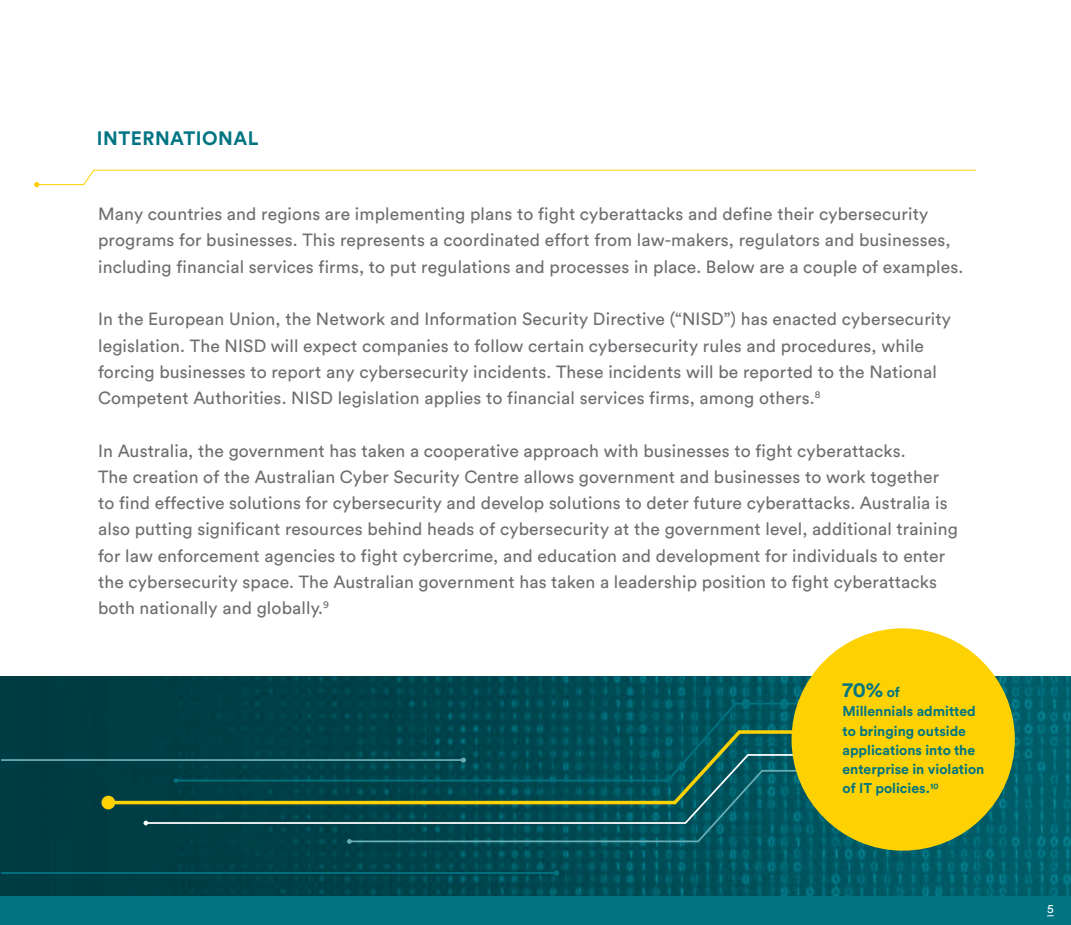
<style>
.page{position:relative;width:1071px;height:925px;background:#fff}
.page>*{position:absolute;margin:0;border:0;box-sizing:border-box;transform-origin:0 0}
.t1{font:700 21px "Circular Std";color:#007482}
.t2{font:700 19.25px "Circular Std";letter-spacing:.025em;color:#007482}
.t3{font:17.5px/26.2px "Circular Std";letter-spacing:.01em;color:#6d6e71}
.t4{font:700 14px/19.2px "Circular Std";color:#007482}
.t5{font:12.25px "Circular Std";color:#fff}
.s1{font-size:14px}
</style>
<div class="page">
<svg style="left:0;top:676px;width:1071px;height:220px;background:#004b54"></svg>
<svg style="left:34px;top:169px;width:942px;height:18px"></svg>
<div style="left:105px;top:728px;width:69px;height:77px;background:#003e45"></div>
<div style="left:102px;top:795px;width:13px;height:14px;background:#fed103;border-radius:50%"></div>
<svg style="left:174px;top:701px;width:625px;height:51px;background:#024b52"></svg>
<svg style="left:144px;top:752px;width:652px;height:72px;background:#105050"></svg>
<svg style="left:144px;top:820px;width:4px;height:5px"></svg>
<svg style="left:347px;top:768px;width:489px;height:75px;background:#115a5b"></svg>
<div style="left:792px;top:628px;width:223px;height:222px;background:#fed103;border-radius:50%"></div>
<hr style="left:1px;top:871px;width:556px;height:2px;background:#007482">
<svg style="left:554px;top:869px;width:5px;height:6px"></svg>
<hr style="left:1px;top:758px;width:463px;height:2px;background:#69adb5">
<svg style="left:461px;top:757px;width:5px;height:5px"></svg>
<div style="left:0;top:896px;width:1071px;height:28px;background:#007482"></div>
<p class="t2" style="left:97px;top:126px;width:163px">INTERNATIONAL</p>
<p class="t3" style="left:98px;top:200px;width:867px">Many countries and regions are implementing plans to fight cyberattacks and define their cybersecurity programs for businesses. This represents a coordinated effort from law-makers, regulators and businesses, including financial services firms, to put regulations and processes in place. Below are a couple of examples.</p>
<p class="t3" style="left:98px;top:305px;width:855px">In the European Union, the Network and Information Security Directive (“NISD”) has enacted cybersecurity legislation. The NISD will expect companies to follow certain cybersecurity rules and procedures, while forcing businesses to report any cybersecurity incidents. These incidents will be reported to the National Competent Authorities. NISD legislation applies to financial services firms, among others.<sup>8</sup></p>
<p class="t3" style="left:98px;top:437px;width:861px">In Australia, the government has taken a cooperative approach with businesses to fight cyberattacks.<br>The creation of the Australian Cyber Security Centre allows government and businesses to work together to find effective solutions for cybersecurity and develop solutions to deter future cyberattacks. Australia is also putting significant resources behind heads of cybersecurity at the government level, additional training for law enforcement agencies to fight cybercrime, and education and development for individuals to enter the cybersecurity space. The Australian government has taken a leadership position to fight cyberattacks both nationally and globally.<sup>9</sup></p>
<p class="t1" style="left:843px;top:675px;width:59px">70% <span class="s1">of</span></p>
<p class="t4" style="left:843px;top:701px;width:143px">Millennials admitted to bringing outside applications into the enterprise in violation of IT policies.<sup>10</sup></p>
<p class="t5" style="left:1047px;top:901px;width:8px">5</p>
</div>
